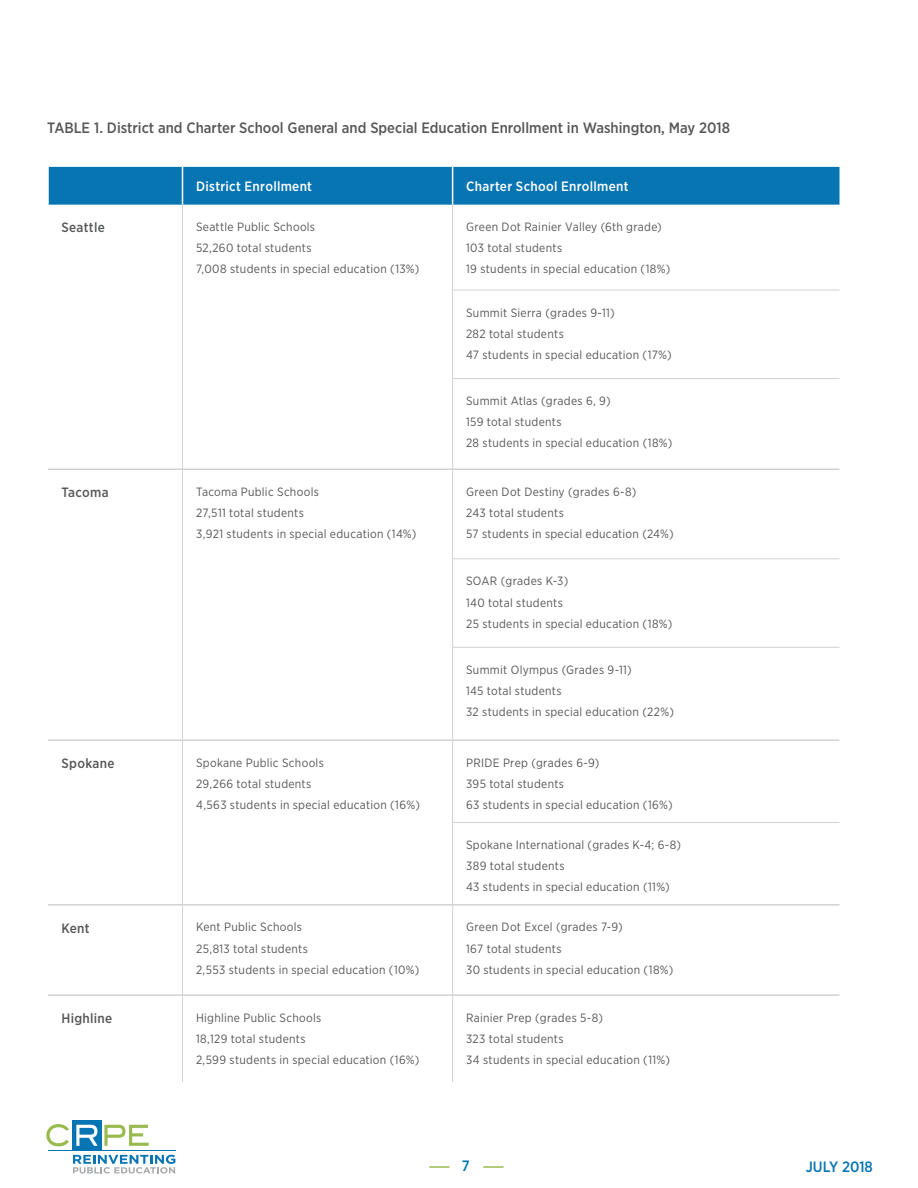
<style>
.page{position:relative;width:918px;height:1188px;background:#fff}
.page>*{position:absolute;margin:0;border:0;box-sizing:border-box;transform-origin:0 0}
.figure_table_title{font:500 15px "Gotham Narrow";color:#57585a}
.t1{font:500 15px "Gotham Narrow";color:#0875b3}
.t2{font:500 15px "Gotham Narrow";color:#0075b2}
.Table_header{font:500 13.5px "Gotham Narrow";letter-spacing:.02em;color:#fff}
.Table_Subheader{font:500 13.5px "Gotham Narrow";letter-spacing:.025em;color:#57585a}
.table_text{font:12px "Gotham Narrow";letter-spacing:.025em;color:#57585a}
</style>
<div class="page">
<hr style="left:48px;top:1150px;width:128px;height:1px;background:#0775b3">
<div style="left:72px;top:1121px;width:29px;height:29px;background:#0775b3"></div>
<svg style="left:46px;top:1124px;width:23px;height:22px"></svg>
<svg style="left:104px;top:1125px;width:45px;height:21px"></svg>
<svg style="left:73px;top:1155px;width:102px;height:19px"></svg>
<svg style="left:76px;top:1125px;width:22px;height:21px"></svg>
<hr style="left:483px;top:1166px;width:21px;height:2px;background:#98ba4f">
<hr style="left:429px;top:1166px;width:21px;height:2px;background:#98ba4f">
<div style="left:49px;top:167px;width:791px;height:38px;background:#0875b3"></div>
<hr style="left:453px;top:290px;width:387px;height:1px;background:#d1d2d4">
<hr style="left:453px;top:378px;width:387px;height:1px;background:#d1d2d4">
<hr style="left:48px;top:469px;width:134px;height:1px;background:#d1d2d4">
<hr style="left:183px;top:469px;width:269px;height:1px;background:#d1d2d4">
<hr style="left:453px;top:469px;width:387px;height:1px;background:#d1d2d4">
<hr style="left:453px;top:558px;width:387px;height:1px;background:#d1d2d4">
<hr style="left:453px;top:647px;width:387px;height:1px;background:#d1d2d4">
<hr style="left:48px;top:739px;width:134px;height:2px;background:#d1d2d4">
<hr style="left:183px;top:739px;width:269px;height:2px;background:#d1d2d4">
<hr style="left:453px;top:739px;width:387px;height:2px;background:#d1d2d4">
<hr style="left:453px;top:822px;width:387px;height:1px;background:#d1d2d4">
<hr style="left:182px;top:167px;width:1px;height:38px;background:#fff">
<hr style="left:452px;top:167px;width:1px;height:38px;background:#fff">
<hr style="left:48px;top:904px;width:134px;height:2px;background:#d1d2d4">
<hr style="left:183px;top:904px;width:269px;height:2px;background:#d1d2d4">
<hr style="left:453px;top:904px;width:387px;height:2px;background:#d1d2d4">
<hr style="left:48px;top:994px;width:134px;height:2px;background:#d1d2d4">
<hr style="left:183px;top:994px;width:269px;height:2px;background:#d1d2d4">
<hr style="left:453px;top:994px;width:387px;height:2px;background:#d1d2d4">
<hr style="left:182px;top:205px;width:1px;height:85px;background:#d1d2d4">
<hr style="left:182px;top:290px;width:1px;height:89px;background:#d1d2d4">
<hr style="left:182px;top:379px;width:1px;height:90px;background:#d1d2d4">
<hr style="left:182px;top:469px;width:1px;height:90px;background:#d1d2d4">
<hr style="left:182px;top:559px;width:1px;height:88px;background:#d1d2d4">
<hr style="left:182px;top:647px;width:1px;height:93px;background:#d1d2d4">
<hr style="left:182px;top:740px;width:1px;height:83px;background:#d1d2d4">
<hr style="left:182px;top:823px;width:1px;height:82px;background:#d1d2d4">
<hr style="left:182px;top:905px;width:1px;height:90px;background:#d1d2d4">
<hr style="left:182px;top:995px;width:1px;height:87px;background:#d1d2d4">
<hr style="left:452px;top:205px;width:1px;height:85px;background:#d1d2d4">
<hr style="left:452px;top:290px;width:1px;height:89px;background:#d1d2d4">
<hr style="left:452px;top:379px;width:1px;height:90px;background:#d1d2d4">
<hr style="left:452px;top:469px;width:1px;height:90px;background:#d1d2d4">
<hr style="left:452px;top:559px;width:1px;height:88px;background:#d1d2d4">
<hr style="left:452px;top:647px;width:1px;height:93px;background:#d1d2d4">
<hr style="left:452px;top:740px;width:1px;height:83px;background:#d1d2d4">
<hr style="left:452px;top:823px;width:1px;height:82px;background:#d1d2d4">
<hr style="left:452px;top:905px;width:1px;height:90px;background:#d1d2d4">
<hr style="left:452px;top:995px;width:1px;height:87px;background:#d1d2d4">
<p class="figure_table_title" style="left:47px;top:119px;width:684px">TABLE 1. District and Charter School General and Special Education Enrollment in Washington, May 2018</p>
<p class="Table_header" style="left:196px;top:178px;width:118px">District Enrollment</p>
<p class="Table_header" style="left:466px;top:178px;width:164px">Charter School Enrollment</p>
<p class="Table_Subheader" style="left:62px;top:219px;width:45px">Seattle</p>
<p class="table_text" style="left:196px;top:220px;width:121px">Seattle Public Schools</p>
<p class="table_text" style="left:196px;top:241px;width:117px">52,260 total students</p>
<p class="table_text" style="left:196px;top:262px;width:225px">7,008 students in special education (13%)</p>
<p class="table_text" style="left:466px;top:220px;width:197px">Green Dot Rainier Valley (6th grade)</p>
<p class="table_text" style="left:466px;top:241px;width:98px">103 total students</p>
<p class="table_text" style="left:466px;top:262px;width:206px">19 students in special education (18%)</p>
<p class="table_text" style="left:466px;top:305px;width:150px">Summit Sierra (grades 9-11)</p>
<p class="table_text" style="left:466px;top:326px;width:99px">282 total students</p>
<p class="table_text" style="left:466px;top:347px;width:207px">47 students in special education (17%)</p>
<p class="table_text" style="left:466px;top:394px;width:146px">Summit Atlas (grades 6, 9)</p>
<p class="table_text" style="left:466px;top:415px;width:97px">159 total students</p>
<p class="table_text" style="left:466px;top:436px;width:208px">28 students in special education (18%)</p>
<p class="Table_Subheader" style="left:62px;top:484px;width:49px">Tacoma</p>
<p class="table_text" style="left:196px;top:484px;width:124px">Tacoma Public Schools</p>
<p class="table_text" style="left:196px;top:505px;width:109px">27,511 total students</p>
<p class="table_text" style="left:196px;top:526px;width:222px">3,921 students in special education (14%)</p>
<p class="table_text" style="left:466px;top:484px;width:172px">Green Dot Destiny (grades 6-8)</p>
<p class="table_text" style="left:466px;top:505px;width:99px">243 total students</p>
<p class="table_text" style="left:466px;top:526px;width:209px">57 students in special education (24%)</p>
<p class="table_text" style="left:466px;top:574px;width:104px">SOAR (grades K-3)</p>
<p class="table_text" style="left:466px;top:595px;width:98px">140 total students</p>
<p class="table_text" style="left:466px;top:616px;width:208px">25 students in special education (18%)</p>
<p class="table_text" style="left:466px;top:662px;width:167px">Summit Olympus (Grades 9-11)</p>
<p class="table_text" style="left:466px;top:683px;width:97px">145 total students</p>
<p class="table_text" style="left:466px;top:705px;width:209px">32 students in special education (22%)</p>
<p class="Table_Subheader" style="left:62px;top:755px;width:55px">Spokane</p>
<p class="table_text" style="left:196px;top:755px;width:129px">Spokane Public Schools</p>
<p class="table_text" style="left:196px;top:776px;width:117px">29,266 total students</p>
<p class="table_text" style="left:196px;top:797px;width:225px">4,563 students in special education (16%)</p>
<p class="table_text" style="left:466px;top:755px;width:135px">PRIDE Prep (grades 6-9)</p>
<p class="table_text" style="left:466px;top:776px;width:100px">395 total students</p>
<p class="table_text" style="left:466px;top:797px;width:208px">63 students in special education (16%)</p>
<p class="table_text" style="left:466px;top:837px;width:216px">Spokane International (grades K-4; 6-8)</p>
<p class="table_text" style="left:466px;top:859px;width:100px">389 total students</p>
<p class="table_text" style="left:466px;top:880px;width:205px">43 students in special education (11%)</p>
<p class="Table_Subheader" style="left:62px;top:919px;width:30px">Kent</p>
<p class="table_text" style="left:196px;top:920px;width:108px">Kent Public Schools</p>
<p class="table_text" style="left:196px;top:941px;width:113px">25,813 total students</p>
<p class="table_text" style="left:196px;top:962px;width:225px">2,553 students in special education (10%)</p>
<p class="table_text" style="left:466px;top:920px;width:158px">Green Dot Excel (grades 7-9)</p>
<p class="table_text" style="left:466px;top:941px;width:97px">167 total students</p>
<p class="table_text" style="left:466px;top:962px;width:209px">30 students in special education (18%)</p>
<p class="Table_Subheader" style="left:62px;top:1010px;width:52px">Highline</p>
<p class="table_text" style="left:196px;top:1010px;width:127px">Highline Public Schools</p>
<p class="table_text" style="left:196px;top:1031px;width:111px">18,129 total students</p>
<p class="table_text" style="left:196px;top:1052px;width:225px">2,599 students in special education (16%)</p>
<p class="table_text" style="left:466px;top:1010px;width:138px">Rainier Prep (grades 5-8)</p>
<p class="table_text" style="left:466px;top:1031px;width:99px">323 total students</p>
<p class="table_text" style="left:466px;top:1052px;width:206px">34 students in special education (11%)</p>
<p class="t2" style="left:462px;top:1157px;width:9px">7</p>
<p class="t1" style="left:806px;top:1157px;width:69px">JULY 2018</p>
</div>
